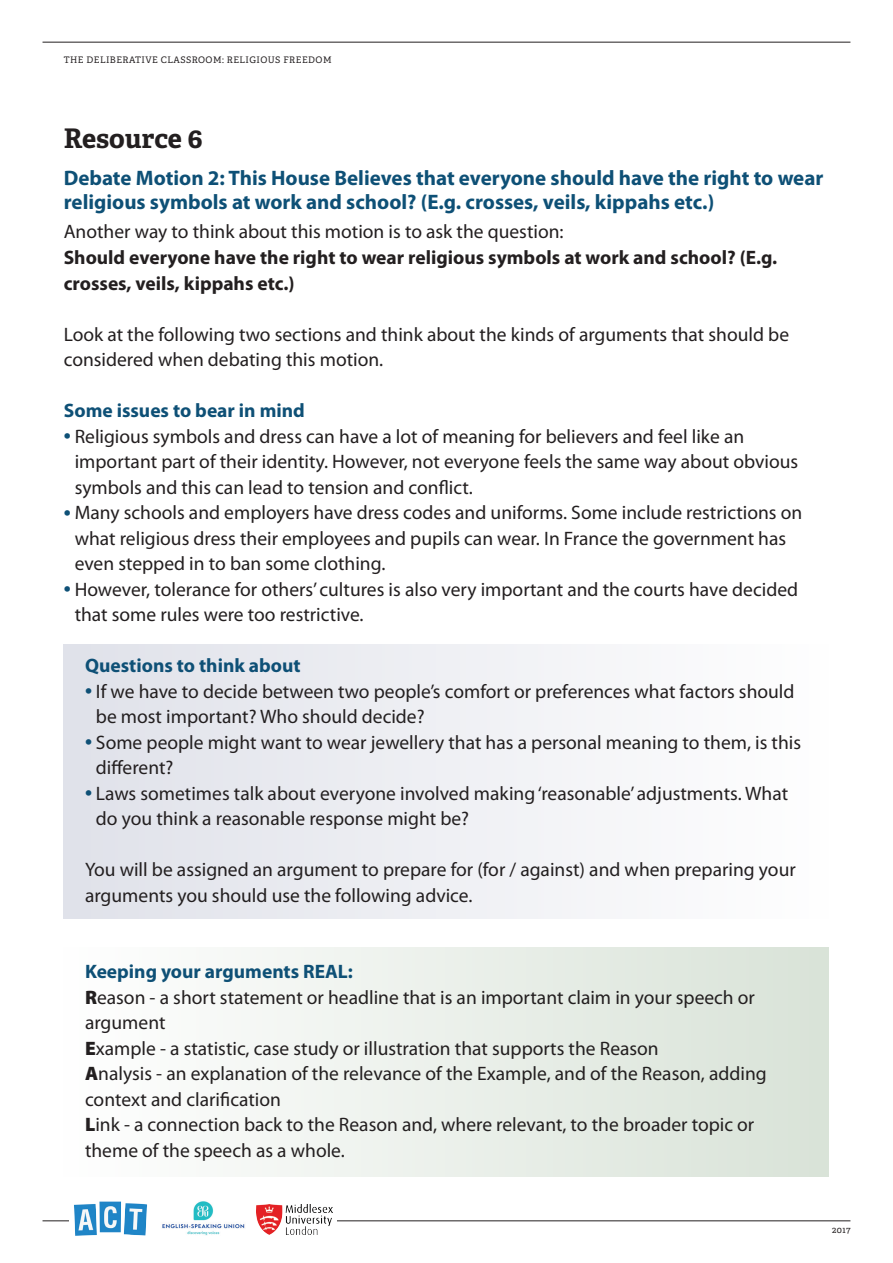
<style>
.page{position:relative;width:893px;height:1263px;background:#fff}
.page>*{position:absolute;margin:0;border:0;box-sizing:border-box;transform-origin:0 0}
.t1{font:700 27px "Adelle PE";letter-spacing:-.005em;color:#231f20}
.t2{font:700 21px/24px "Myriad Pro";color:#0e5076}
.t3{font:19.5px/25.5px "Myriad Pro";color:#231f20}
.t4{font:700 19.5px/25.5px "Myriad Pro";color:#231f20}
.t5{font:700 19.5px "Myriad Pro";color:#0e5076}
.t6{font:9px "Adelle PE";letter-spacing:.05em;color:#231f20}
.s1{font-weight:900;color:#0e5076}
.s2{font-weight:700;color:#0e5076}
.s3{font-weight:900}
</style>
<div class="page">
<hr style="left:43px;top:1220px;width:807px;height:1px;background:#231f20">
<div style="left:151px;top:1199px;width:104px;height:40px;background:#fff"></div>
<img style="left:162px;top:1201px;width:83px;height:35px">
<div style="left:70px;top:1199px;width:85px;height:40px;background:#fff"></div>
<img style="left:74px;top:1201px;width:73px;height:35px">
<div style="left:251px;top:1199px;width:85px;height:40px;background:#fff"></div>
<img style="left:257px;top:1204px;width:75px;height:30px">
<hr style="left:43px;top:42px;width:807px;height:1px;background:#231f20">
<div style="left:63px;top:645px;width:766px;height:274px;background:linear-gradient(to right,#dfe1ea,#fefefe)"></div>
<div style="left:63px;top:947px;width:766px;height:229px;background:linear-gradient(to right,#fefefe,#d9e3d8)"></div>
<p class="t6" style="left:64px;top:53px;width:269px">THE DELIBERATIVE CLASSROOM: RELIGIOUS FREEDOM</p>
<h1 class="t1" style="left:64px;top:119px;width:140px">Resource 6</h1>
<p class="t2" style="left:64px;top:165px;width:761px">Debate Motion 2: This House Believes that everyone should have the right to wear religious symbols at work and school? (E.g. crosses, veils, kippahs etc.)</p>
<p class="t3" style="left:64px;top:219px;width:501px">Another way to think about this motion is to ask the question:</p>
<p class="t4" style="left:64px;top:244px;width:715px">Should everyone have the right to wear religious symbols at work and school? (E.g. crosses, veils, kippahs etc.)</p>
<p class="t3" style="left:64px;top:321px;width:727px">Look at the following two sections and think about the kinds of arguments that should be considered when debating this motion.</p>
<p class="t5" style="left:64px;top:398px;width:243px">Some issues to bear in mind</p>
<p class="t3" style="left:75px;top:423px;width:725px;text-indent:-11px"><span class="s1">•</span> Religious symbols and dress can have a lot of meaning for believers and feel like an important part of their identity. However, not everyone feels the same way about obvious symbols and this can lead to tension and conflict.</p>
<p class="t3" style="left:75px;top:499px;width:729px;text-indent:-11px"><span class="s1">•</span> Many schools and employers have dress codes and uniforms. Some include restrictions on what religious dress their employees and pupils can wear. In France the government has even stepped in to ban some clothing.</p>
<p class="t3" style="left:75px;top:576px;width:725px;text-indent:-11px"><span class="s1">•</span> However, tolerance for others’ cultures is also very important and the courts have decided that some rules were too restrictive.</p>
<p class="t5" style="left:85px;top:653px;width:217px">Questions to think about</p>
<p class="t3" style="left:96px;top:678px;width:700px;text-indent:-11px"><span class="s1">•</span> If we have to decide between two people’s comfort or preferences what factors should be most important? Who should decide?</p>
<p class="t3" style="left:96px;top:729px;width:707px;text-indent:-11px"><span class="s1">•</span> Some people might want to wear jewellery that has a personal meaning to them, is this different?</p>
<p class="t3" style="left:96px;top:780px;width:694px;text-indent:-11px"><span class="s1">•</span> Laws sometimes talk about everyone involved making ‘reasonable’ adjustments. What do you think a reasonable response might be?</p>
<p class="t3" style="left:85px;top:856px;width:712px">You will be assigned an argument to prepare for (for / against) and when preparing your arguments you should use the following advice.</p>
<p class="t3" style="left:85px;top:958px;width:683px"><span class="s2">Keeping your arguments REAL:<br></span><span class="s3">R</span>eason - a short statement or headline that is an important claim in your speech or argument<br><span class="s3">E</span>xample - a statistic, case study or illustration that supports the Reason<br><span class="s3">A</span>nalysis - an explanation of the relevance of the Example, and of the Reason, adding context and clarification<br><span class="s3">L</span>ink - a connection back to the Reason and, where relevant, to the broader topic or theme of the speech as a whole.</p>
<p class="t6" style="left:832px;top:1223px;width:20px">2017</p>
</div>
